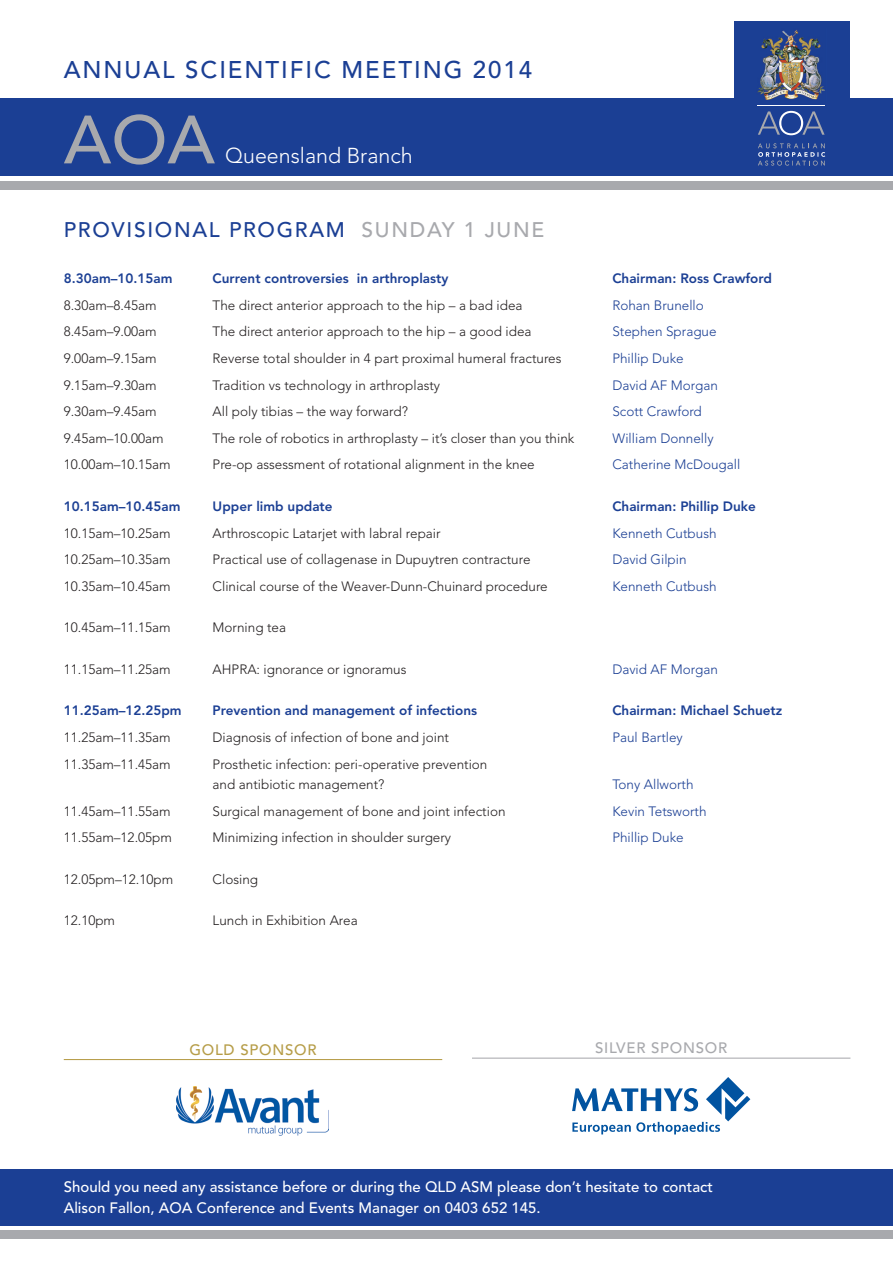
<style>
.page{position:relative;width:893px;height:1263px;background:#fff}
.page>*{position:absolute;margin:0;border:0;box-sizing:border-box;transform-origin:0 0}
.t1{font:500 67.5px "Avenir";color:#a8a9ad}
.t2{font:500 24px "Avenir";letter-spacing:.08em;color:#1b3f94}
.t3{font:300 21.45px "Avenir";color:#fff}
.t4{font:500 21px "Avenir";letter-spacing:.08em;color:#1b3f94}
.t5{font:500 15px/21px "Avenir";color:#fff}
.t6{font:500 15px "Avenir";letter-spacing:.05em;color:#a8a9ad}
.t7{font:500 15px "Avenir";letter-spacing:.05em;color:#b69d48}
.t8{font:300 13.5px/20.2px "Avenir";color:#231f20}
.t9{font:300 13.5px "Avenir";color:#1b3f94}
.t10{font:800 13.5px "Avenir";color:#1b3f94}
.s1{color:#a8a9ad}
</style>
<div class="page">
<div style="left:0;top:98px;width:893px;height:78px;background:#1b3f94"></div>
<div style="left:734px;top:21px;width:116px;height:152px;background:#1b3f94"></div>
<svg style="left:758px;top:143px;width:67px;height:23px"></svg>
<svg style="left:758px;top:111px;width:67px;height:24px"></svg>
<img style="left:757px;top:30px;width:68px;height:70px">
<hr style="left:758px;top:105px;width:67px;height:1px;background:#fff">
<div style="left:0;top:181px;width:893px;height:9px;background:#a8a9ad"></div>
<div style="left:0;top:1169px;width:893px;height:56px;background:#1b3f94"></div>
<div style="left:0;top:1230px;width:893px;height:9px;background:#a8a9ad"></div>
<hr style="left:64px;top:1059px;width:378px;height:1px;background:#b69d48">
<svg style="left:572px;top:1077px;width:178px;height:57px"></svg>
<img style="left:176px;top:1086px;width:152px;height:49px">
<hr style="left:472px;top:1057px;width:378px;height:2px;background:#a8a9ad">
<p class="t2" style="left:64px;top:56px;width:470px">ANNUAL SCIENTIFIC MEETING 2014</p>
<p class="t1" style="left:64px;top:101px;width:153px">AOA</p>
<p class="t3" style="left:225px;top:143px;width:189px">Queensland Branch</p>
<p class="t4" style="left:64px;top:218px;width:482px">PROVISIONAL PROGRAM <span class="s1">SUNDAY 1 JUNE</span></p>
<p class="t10" style="left:64px;top:270px;width:110px">8.30am–10.15am</p>
<p class="t10" style="left:213px;top:270px;width:237px">Current controversies in arthroplasty</p>
<p class="t10" style="left:612px;top:270px;width:161px">Chairman: Ross Crawford</p>
<p class="t8" style="left:64px;top:295px;width:94px">8.30am–8.45am</p>
<p class="t8" style="left:213px;top:295px;width:311px">The direct anterior approach to the hip – a bad idea</p>
<p class="t9" style="left:612px;top:297px;width:93px">Rohan Brunello</p>
<p class="t8" style="left:64px;top:321px;width:94px">8.45am–9.00am</p>
<p class="t8" style="left:213px;top:321px;width:320px">The direct anterior approach to the hip – a good idea</p>
<p class="t9" style="left:612px;top:324px;width:106px">Stephen Sprague</p>
<p class="t8" style="left:64px;top:348px;width:94px">9.00am–9.15am</p>
<p class="t8" style="left:213px;top:348px;width:350px">Reverse total shoulder in 4 part proximal humeral fractures</p>
<p class="t9" style="left:612px;top:350px;width:73px">Phillip Duke</p>
<p class="t8" style="left:64px;top:375px;width:94px">9.15am–9.30am</p>
<p class="t8" style="left:213px;top:375px;width:229px">Tradition vs technology in arthroplasty</p>
<p class="t9" style="left:612px;top:377px;width:107px">David AF Morgan</p>
<p class="t8" style="left:64px;top:401px;width:94px">9.30am–9.45am</p>
<p class="t8" style="left:213px;top:401px;width:197px">All poly tibias – the way forward?</p>
<p class="t9" style="left:612px;top:404px;width:91px">Scott Crawford</p>
<p class="t8" style="left:64px;top:428px;width:101px">9.45am–10.00am</p>
<p class="t8" style="left:213px;top:428px;width:363px">The role of robotics in arthroplasty – it’s closer than you think</p>
<p class="t9" style="left:612px;top:430px;width:103px">William Donnelly</p>
<p class="t8" style="left:64px;top:455px;width:108px">10.00am–10.15am</p>
<p class="t8" style="left:213px;top:455px;width:324px">Pre-op assessment of rotational alignment in the knee</p>
<p class="t9" style="left:612px;top:457px;width:130px">Catherine McDougall</p>
<p class="t10" style="left:64px;top:498px;width:118px">10.15am–10.45am</p>
<p class="t10" style="left:213px;top:498px;width:122px">Upper limb update</p>
<p class="t10" style="left:612px;top:498px;width:145px">Chairman: Phillip Duke</p>
<p class="t8" style="left:64px;top:523px;width:108px">10.15am–10.25am</p>
<p class="t8" style="left:213px;top:523px;width:230px">Arthroscopic Latarjet with labral repair</p>
<p class="t9" style="left:612px;top:525px;width:106px">Kenneth Cutbush</p>
<p class="t8" style="left:64px;top:549px;width:108px">10.25am–10.35am</p>
<p class="t8" style="left:213px;top:549px;width:319px">Practical use of collagenase in Dupuytren contracture</p>
<p class="t9" style="left:612px;top:552px;width:76px">David Gilpin</p>
<p class="t8" style="left:64px;top:576px;width:108px">10.35am–10.45am</p>
<p class="t8" style="left:213px;top:576px;width:337px">Clinical course of the Weaver-Dunn-Chuinard procedure</p>
<p class="t9" style="left:612px;top:578px;width:106px">Kenneth Cutbush</p>
<p class="t8" style="left:64px;top:617px;width:108px">10.45am–11.15am</p>
<p class="t8" style="left:213px;top:617px;width:75px">Morning tea</p>
<p class="t8" style="left:64px;top:659px;width:108px">11.15am–11.25am</p>
<p class="t8" style="left:213px;top:659px;width:195px">AHPRA: ignorance or ignoramus</p>
<p class="t9" style="left:612px;top:661px;width:107px">David AF Morgan</p>
<p class="t10" style="left:64px;top:703px;width:119px">11.25am–12.25pm</p>
<p class="t10" style="left:213px;top:703px;width:266px">Prevention and management of infections</p>
<p class="t10" style="left:612px;top:703px;width:172px">Chairman: Michael Schuetz</p>
<p class="t8" style="left:64px;top:727px;width:108px">11.25am–11.35am</p>
<p class="t8" style="left:213px;top:727px;width:238px">Diagnosis of infection of bone and joint</p>
<p class="t9" style="left:612px;top:729px;width:72px">Paul Bartley</p>
<p class="t8" style="left:64px;top:754px;width:108px">11.35am–11.45am</p>
<p class="t8" style="left:213px;top:754px;width:276px">Prosthetic infection: peri-operative prevention and antibiotic management?</p>
<p class="t9" style="left:612px;top:776px;width:83px">Tony Allworth</p>
<p class="t8" style="left:64px;top:801px;width:108px">11.45am–11.55am</p>
<p class="t8" style="left:213px;top:801px;width:294px">Surgical management of bone and joint infection</p>
<p class="t9" style="left:612px;top:803px;width:96px">Kevin Tetsworth</p>
<p class="t8" style="left:64px;top:827px;width:110px">11.55am–12.05pm</p>
<p class="t8" style="left:213px;top:827px;width:240px">Minimizing infection in shoulder surgery</p>
<p class="t9" style="left:612px;top:829px;width:73px">Phillip Duke</p>
<p class="t8" style="left:64px;top:869px;width:111px">12.05pm–12.10pm</p>
<p class="t8" style="left:213px;top:869px;width:47px">Closing</p>
<p class="t8" style="left:64px;top:910px;width:53px">12.10pm</p>
<p class="t8" style="left:213px;top:910px;width:147px">Lunch in Exhibition Area</p>
<p class="t7" style="left:189px;top:1041px;width:129px">GOLD SPONSOR</p>
<p class="t6" style="left:595px;top:1039px;width:134px">SILVER SPONSOR</p>
<p class="t5" style="left:64px;top:1177px;width:651px">Should you need any assistance before or during the QLD ASM please don’t hesitate to contact<br>Alison Fallon, AOA Conference and Events Manager on 0403 652 145.</p>
</div>
